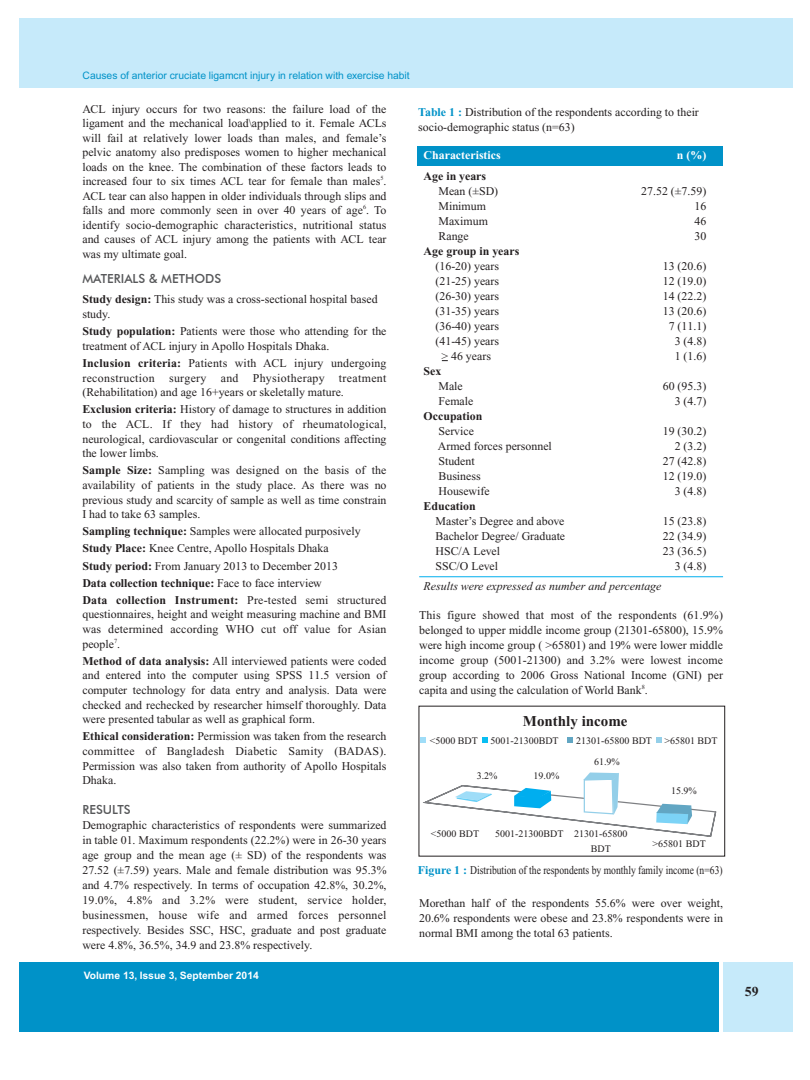
<style>
.page{position:relative;width:810px;height:1080px;background:#fff}
.page>*{position:absolute;margin:0;border:0;box-sizing:border-box;transform-origin:0 0}
.t1{font:700 15px "Times New Roman";color:#231f20}
.t2{font:700 13.75px "Times New Roman";color:#231f20}
.t3{font:500 12.5px "Futura BT";color:#57585a}
.t4{font:11.88px/14.6px "Times New Roman";color:#231f20;text-align:justify}
.t5{font:11.88px "Times New Roman";color:#231f20;scale:.81 1}
.t6{font:700 11.88px "Times New Roman";color:#231f20}
.t7{font:italic 11.88px "Times New Roman";color:#231f20}
.t8{font:700 11.88px "Times New Roman";color:#fff}
.t9{font:10.25px "Helvetica";color:#0092c8}
.t10{font:700 10.25px "Helvetica";color:#fff}
.t11{font:10px/15px "Times New Roman";color:#231f20}
.s1{font-weight:700}
.s2{font-weight:700;color:#0092c8}
</style>
<div class="page">
<div style="left:19px;top:962px;width:699px;height:70px;background:#0092c8"></div>
<div style="left:724px;top:962px;width:69px;height:70px;background:#c6eafa"></div>
<div style="left:19px;top:18px;width:774px;height:70px;background:#c6eafa"></div>
<svg style="left:421px;top:737px;width:5px;height:5px"></svg>
<svg style="left:482px;top:737px;width:6px;height:5px"></svg>
<svg style="left:567px;top:737px;width:6px;height:5px"></svg>
<svg style="left:656px;top:737px;width:6px;height:5px"></svg>
<div style="left:417px;top:147px;width:306px;height:19px;background:#0092c8"></div>
<hr style="left:419px;top:577px;width:304px;height:1px;background:#00aeef">
<svg style="left:423px;top:772px;width:294px;height:65px"></svg>
<p class="t9" style="left:83px;top:69px;width:329px">Causes of anterior cruciate ligamcnt injury in relation with exercise habit</p>
<p class="t4" style="left:82px;top:102px;width:306px">ACL injury occurs for two reasons: the failure load of the ligament and the mechanical load\applied to it. Female ACLs will fail at relatively lower loads than males, and female’s pelvic anatomy also predisposes women to higher mechanical loads on the knee. The combination of these factors leads to increased four to six times ACL tear for female than males<sup>5</sup>.<br>ACL tear can also happen in older individuals through slips and falls and more commonly seen in over 40 years of age<sup>6</sup>. To identify socio-demographic characteristics, nutritional status and causes of ACL injury among the patients with ACL tear was my ultimate goal.</p>
<p class="t3" style="left:82px;top:271px;width:140px">MATERIALS &amp; METHODS</p>
<p class="t4" style="left:82px;top:292px;width:297px;line-height:15px"><span class="s1">Study design:</span> This study was a cross-sectional hospital based study.</p>
<p class="t4" style="left:82px;top:324px;width:306px"><span class="s1">Study population:</span> Patients were those who attending for the treatment of ACL injury in Apollo Hospitals Dhaka.</p>
<p class="t4" style="left:82px;top:356px;width:306px"><span class="s1">Inclusion criteria:</span> Patients with ACL injury undergoing reconstruction surgery and Physiotherapy treatment (Rehabilitation) and age 16+years or skeletally mature.</p>
<p class="t4" style="left:82px;top:402px;width:306px"><span class="s1">Exclusion criteria:</span> History of damage to structures in addition to the ACL. If they had history of rheumatological, neurological, cardiovascular or congenital conditions affecting the lower limbs.</p>
<p class="t4" style="left:82px;top:463px;width:306px"><span class="s1">Sample Size:</span> Sampling was designed on the basis of the availability of patients in the study place. As there was no previous study and scarcity of sample as well as time constrain I had to take 63 samples.</p>
<p class="t4" style="left:82px;top:523px;width:306px;line-height:17.1px;text-align:left"><span class="s1">Sampling technique:</span> Samples were allocated purposively <span class="s1">Study Place:</span> Knee Centre, Apollo Hospitals Dhaka<br><span class="s1">Study period:</span> From January 2013 to December 2013<br><span class="s1">Data collection technique:</span> Face to face interview<br><span class="s1">Data collection Instrument:</span> Pre-tested semi structured</p>
<p class="t4" style="left:82px;top:607px;width:306px">questionnaires, height and weight measuring machine and BMI was determined according WHO cut off value for Asian people<sup>7</sup>.</p>
<p class="t4" style="left:82px;top:654px;width:306px"><span class="s1">Method of data analysis:</span> All interviewed patients were coded and entered into the computer using SPSS 11.5 version of computer technology for data entry and analysis. Data were checked and rechecked by researcher himself thoroughly. Data were presented tabular as well as graphical form.</p>
<p class="t4" style="left:82px;top:729px;width:306px"><span class="s1">Ethical consideration:</span> Permission was taken from the research committee of Bangladesh Diabetic Samity (BADAS).<br>Permission was also taken from authority of Apollo Hospitals Dhaka.</p>
<p class="t3" style="left:82px;top:802px;width:50px">RESULTS</p>
<p class="t4" style="left:82px;top:818px;width:306px;line-height:15px">Demographic characteristics of respondents were summarized in table 01. Maximum respondents (22.2%) were in 26-30 years age group and the mean age (± SD) of the respondents was 27.52 (±7.59) years. Male and female distribution was 95.3% and 4.7% respectively. In terms of occupation 42.8%, 30.2%, 19.0%, 4.8% and 3.2% were student, service holder, businessmen, house wife and armed forces personnel respectively. Besides SSC, HSC, graduate and post graduate were 4.8%, 36.5%, 34.9 and 23.8% respectively.</p>
<p class="t10" style="left:84px;top:970px;width:176px">Volume 13, Issue 3, September 2014</p>
<p class="t4" style="left:418px;top:105px;width:282px;line-height:15px"><span class="s2">Table 1 :</span> Distribution of the respondents according to their socio-demographic status (n=63)</p>
<p class="t8" style="left:424px;top:149px;width:79px">Characteristics</p>
<p class="t8" style="left:677px;top:149px;width:31px">n (%)</p>
<p class="t6" style="left:424px;top:170px;width:64px">Age in years</p>
<p class="t4" style="left:438px;top:184px;width:61px">Mean (±SD)</p>
<p class="t4" style="left:641px;top:184px;width:67px">27.52 (±7.59)</p>
<p class="t4" style="left:438px;top:199px;width:49px">Minimum</p>
<p class="t4" style="left:694px;top:199px;width:13px">16</p>
<p class="t4" style="left:438px;top:214px;width:51px">Maximum</p>
<p class="t4" style="left:694px;top:214px;width:13px">46</p>
<p class="t4" style="left:438px;top:229px;width:32px">Range</p>
<p class="t4" style="left:694px;top:229px;width:13px">30</p>
<p class="t6" style="left:424px;top:245px;width:97px">Age group in years</p>
<p class="t4" style="left:436px;top:259px;width:65px">(16-20) years</p>
<p class="t4" style="left:663px;top:259px;width:45px">13 (20.6)</p>
<p class="t4" style="left:436px;top:274px;width:65px">(21-25) years</p>
<p class="t4" style="left:663px;top:274px;width:45px">12 (19.0)</p>
<p class="t4" style="left:436px;top:289px;width:65px">(26-30) years</p>
<p class="t4" style="left:663px;top:289px;width:45px">14 (22.2)</p>
<p class="t4" style="left:436px;top:304px;width:65px">(31-35) years</p>
<p class="t4" style="left:663px;top:304px;width:45px">13 (20.6)</p>
<p class="t4" style="left:436px;top:319px;width:65px">(36-40) years</p>
<p class="t4" style="left:669px;top:319px;width:39px">7 (11.1)</p>
<p class="t4" style="left:436px;top:334px;width:65px">(41-45) years</p>
<p class="t4" style="left:675px;top:334px;width:33px">3 (4.8)</p>
<p class="t4" style="left:441px;top:349px;width:51px">&gt; 46 years</p>
<p class="t4" style="left:675px;top:349px;width:33px">1 (1.6)</p>
<p class="t6" style="left:424px;top:365px;width:19px">Sex</p>
<p class="t4" style="left:438px;top:379px;width:26px">Male</p>
<p class="t4" style="left:663px;top:379px;width:45px">60 (95.3)</p>
<p class="t4" style="left:438px;top:394px;width:36px">Female</p>
<p class="t4" style="left:675px;top:394px;width:33px">3 (4.7)</p>
<p class="t6" style="left:424px;top:410px;width:60px">Occupation</p>
<p class="t4" style="left:438px;top:424px;width:37px">Service</p>
<p class="t4" style="left:663px;top:424px;width:45px">19 (30.2)</p>
<p class="t4" style="left:438px;top:439px;width:116px">Armed forces personnel</p>
<p class="t4" style="left:675px;top:439px;width:33px">2 (3.2)</p>
<p class="t4" style="left:438px;top:454px;width:38px">Student</p>
<p class="t4" style="left:663px;top:454px;width:45px">27 (42.8)</p>
<p class="t4" style="left:438px;top:469px;width:44px">Business</p>
<p class="t4" style="left:663px;top:469px;width:45px">12 (19.0)</p>
<p class="t4" style="left:438px;top:484px;width:53px">Housewife</p>
<p class="t4" style="left:675px;top:484px;width:33px">3 (4.8)</p>
<p class="t6" style="left:424px;top:500px;width:54px">Education</p>
<p class="t4" style="left:436px;top:514px;width:131px">Master’s Degree and above</p>
<p class="t4" style="left:663px;top:514px;width:45px">15 (23.8)</p>
<p class="t4" style="left:436px;top:529px;width:131px">Bachelor Degree/ Graduate</p>
<p class="t4" style="left:663px;top:529px;width:45px">22 (34.9)</p>
<p class="t4" style="left:436px;top:544px;width:66px">HSC/A Level</p>
<p class="t4" style="left:663px;top:544px;width:45px">23 (36.5)</p>
<p class="t4" style="left:436px;top:559px;width:64px">SSC/O Level</p>
<p class="t4" style="left:675px;top:559px;width:33px">3 (4.8)</p>
<p class="t7" style="left:424px;top:580px;width:239px">Results were expressed as number and percentage</p>
<p class="t4" style="left:419px;top:608px;width:305px;line-height:15px">This figure showed that most of the respondents (61.9%) belonged to upper middle income group (21301-65800), 15.9% were high income group ( &gt;65801) and 19% were lower middle income group (5001-21300) and 3.2% were lowest income group according to 2006 Gross National Income (GNI) per capita and using the calculation of World Bank<sup>8</sup>.</p>
<p class="t1" style="left:523px;top:712px;width:106px">Monthly income</p>
<p class="t11" style="left:430px;top:734px;width:50px">&lt;5000 BDT</p>
<p class="t11" style="left:490px;top:734px;width:70px">5001-21300BDT</p>
<p class="t11" style="left:576px;top:734px;width:143px">21301-65800 BDT &gt;65801 BDT</p>
<p class="t11" style="left:477px;top:768px;width:22px">3.2%</p>
<p class="t11" style="left:594px;top:754px;width:27px">61.9%</p>
<p class="t11" style="left:534px;top:768px;width:27px">19.0%</p>
<p class="t11" style="left:431px;top:827px;width:50px">&lt;5000 BDT</p>
<p class="t11" style="left:591px;top:827px;width:38px;text-indent:-96px">5001-21300BDT 21301-65800<br>BDT</p>
<p class="t11" style="left:671px;top:784px;width:27px">15.9%</p>
<p class="t11" style="left:653px;top:836px;width:55px">&gt;65801 BDT</p>
<p class="t5" style="left:418px;top:864px;width:378px"><span class="s2">Figure 1 :</span> Distribution of the respondents by monthly family income (n=63)</p>
<p class="t4" style="left:419px;top:896px;width:305px;line-height:15px">Morethan half of the respondents 55.6% were over weight, 20.6% respondents were obese and 23.8% respondents were in normal BMI among the total 63 patients.</p>
<p class="t2" style="left:745px;top:984px;width:15px">59</p>
</div>
